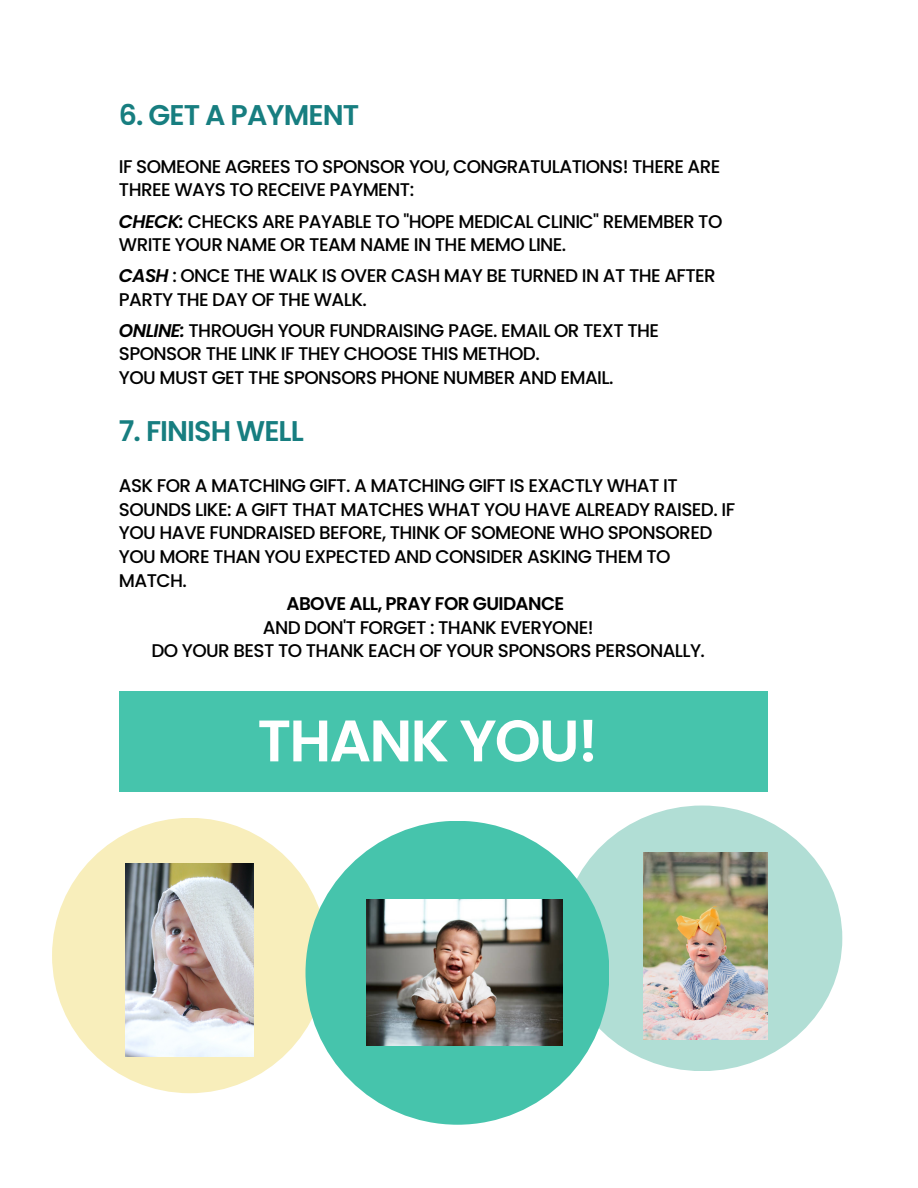
<style>
.page{position:relative;width:918px;height:1188px;background:#fff}
.page>*{position:absolute;margin:0;border:0;box-sizing:border-box;transform-origin:0 0}
.t1{font:600 58.5px "Poppins";letter-spacing:-.03em;color:#fff}
.t2{font:600 28.5px "Poppins";letter-spacing:-.03em;color:#177e80}
.t3{font:500 18.3px/23.7px "Poppins";letter-spacing:-.03em;color:#000}
.t4{font:600 18.3px "Poppins";letter-spacing:-.03em;color:#000}
.s1{font-weight:600;font-style:italic}
</style>
<div class="page">
<div style="left:119px;top:691px;width:648px;height:101px;background:#46c4ac"></div>
<div style="left:52px;top:818px;width:275px;height:275px;background:#f8eebb;border-radius:50%"></div>
<div style="left:562px;top:806px;width:280px;height:265px;background:#b1ded5;border-radius:50%"></div>
<div style="left:306px;top:821px;width:303px;height:304px;background:#46c4ac;border-radius:50%"></div>
<img style="left:367px;top:899px;width:195px;height:147px">
<img style="left:643px;top:852px;width:125px;height:188px">
<img style="left:125px;top:864px;width:129px;height:192px">
<p class="t2" style="left:119px;top:95px;width:242px">6. GET A PAYMENT</p>
<p class="t3" style="left:119px;top:155px;width:603px">IF SOMEONE AGREES TO SPONSOR YOU, CONGRATULATIONS! THERE ARE<br>THREE WAYS TO RECEIVE PAYMENT:</p>
<p class="t3" style="left:119px;top:210px;width:605px"><span class="s1">CHECK:</span> CHECKS ARE PAYABLE TO "HOPE MEDICAL CLINIC" REMEMBER TO<br>WRITE YOUR NAME OR TEAM NAME IN THE MEMO LINE.</p>
<p class="t3" style="left:119px;top:264px;width:598px"><span class="s1">CASH</span> : ONCE THE WALK IS OVER CASH MAY BE TURNED IN AT THE AFTER<br>PARTY THE DAY OF THE WALK.</p>
<p class="t3" style="left:119px;top:319px;width:542px"><span class="s1">ONLINE:</span> THROUGH YOUR FUNDRAISING PAGE. EMAIL OR TEXT THE<br>SPONSOR THE LINK IF THEY CHOOSE THIS METHOD.</p>
<p class="t3" style="left:119px;top:365px;width:496px">YOU MUST GET THE SPONSORS PHONE NUMBER AND EMAIL.</p>
<p class="t2" style="left:119px;top:412px;width:186px">7. FINISH WELL</p>
<p class="t3" style="left:119px;top:474px;width:618px">ASK FOR A MATCHING GIFT. A MATCHING GIFT IS EXACTLY WHAT IT SOUNDS LIKE: A GIFT THAT MATCHES WHAT YOU HAVE ALREADY RAISED. IF YOU HAVE FUNDRAISED BEFORE, THINK OF SOMEONE WHO SPONSORED YOU MORE THAN YOU EXPECTED AND CONSIDER ASKING THEM TO MATCH.</p>
<p class="t4" style="left:286px;top:591px;width:279px">ABOVE ALL, PRAY FOR GUIDANCE</p>
<p class="t3" style="left:263px;top:616px;width:332px">AND DON'T FORGET : THANK EVERYONE!</p>
<p class="t3" style="left:151px;top:639px;width:555px">DO YOUR BEST TO THANK EACH OF YOUR SPONSORS PERSONALLY.</p>
<p class="t1" style="left:257px;top:700px;width:342px">THANK YOU!</p>
</div>
